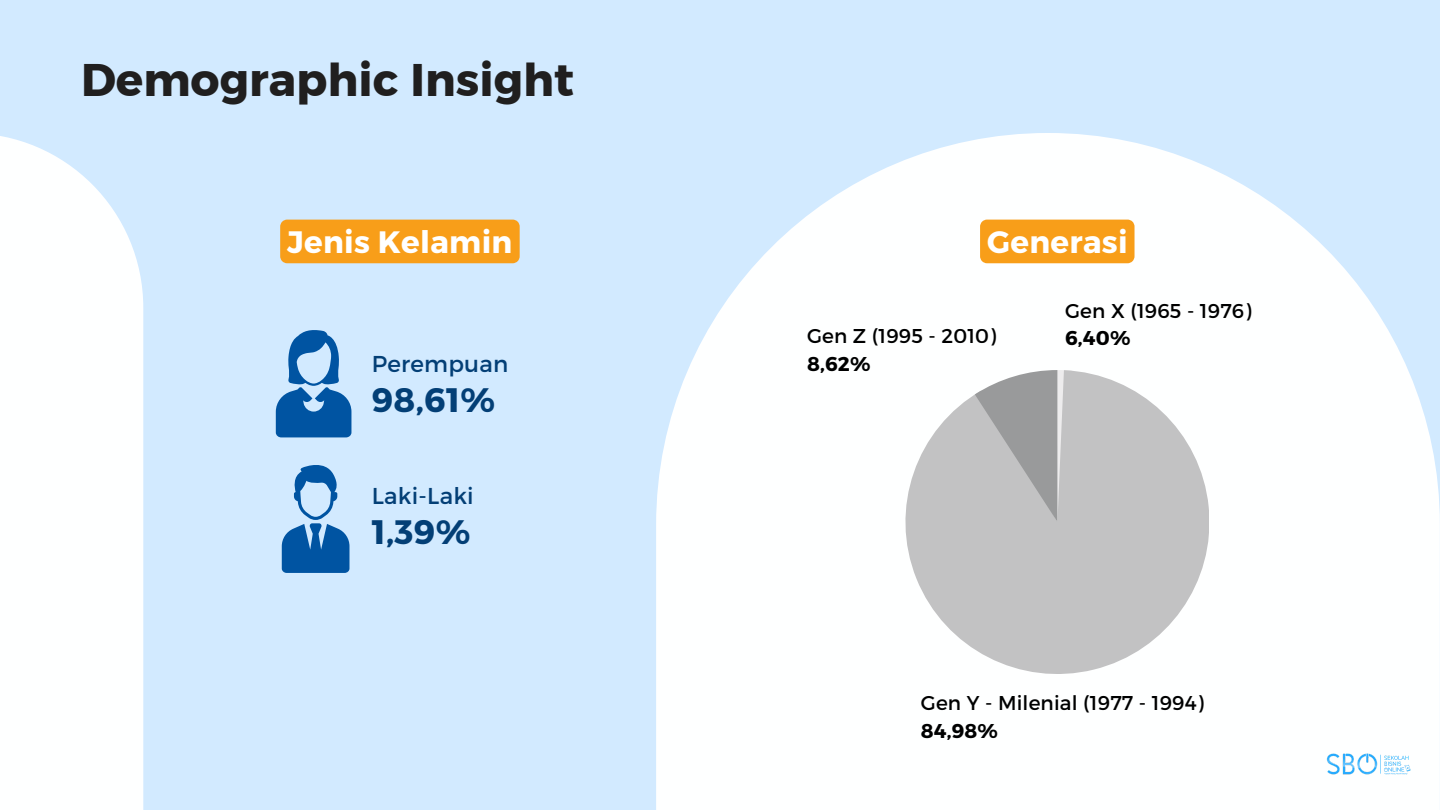
<style>
.page{position:relative;width:1440px;height:810px;background:#d2eaff}
.page>*{position:absolute;margin:0;border:0;box-sizing:border-box;transform-origin:0 0}
.t1{font:45.6px "Kief Montaser Bold";color:#201f1f}
.t2{font:700 33.9px "Montserrat";color:#033f76}
.t3{font:700 30.9px "Montserrat";letter-spacing:.01em;color:#fff}
.t4{font:22.9px "Montserrat";letter-spacing:.01em;color:#033f76}
.t5{font:20px/27.8px "Montserrat";letter-spacing:.01em;color:#000}
.s1{font-weight:700}
</style>
<div class="page">
<svg style="left:656px;top:133px;width:784px;height:677px;fill:#feffff"></svg>
<svg style="left:905px;top:370px;width:304px;height:304px;background:#d1d1d2"></svg>
<svg style="left:975px;top:370px;width:97px;height:152px;background:#b3b4b5"></svg>
<div style="left:0;top:136px;width:143px;height:674px;background:#feffff"></div>
<svg style="left:276px;top:330px;width:75px;height:107px"></svg>
<svg style="left:282px;top:465px;width:67px;height:108px"></svg>
<div style="left:280px;top:220px;width:240px;height:43px;background:#f89e19"></div>
<div style="left:980px;top:220px;width:155px;height:43px;background:#f89e19"></div>
<img style="left:1323px;top:717px;width:93px;height:93px">
<p class="t1" style="left:81px;top:52px;width:495px">Demographic Insight</p>
<p class="t3" style="left:287px;top:222px;width:227px">Jenis Kelamin</p>
<p class="t3" style="left:987px;top:222px;width:142px">Generasi</p>
<p class="t4" style="left:372px;top:349px;width:138px">Perempuan</p>
<p class="t2" style="left:372px;top:378px;width:125px">98,61%</p>
<p class="t4" style="left:372px;top:481px;width:103px">Laki-Laki</p>
<p class="t2" style="left:372px;top:510px;width:100px">1,39%</p>
<p class="t5" style="left:807px;top:321px;width:191px">Gen Z (1995 - 2010)<br><span class="s1">8,62%</span></p>
<p class="t5" style="left:1065px;top:296px;width:188px">Gen X (1965 - 1976)<br><span class="s1">6,40%</span></p>
<p class="t5" style="left:921px;top:688px;width:284px">Gen Y - Milenial (1977 - 1994)<br><span class="s1">84,98%</span></p>
</div>
